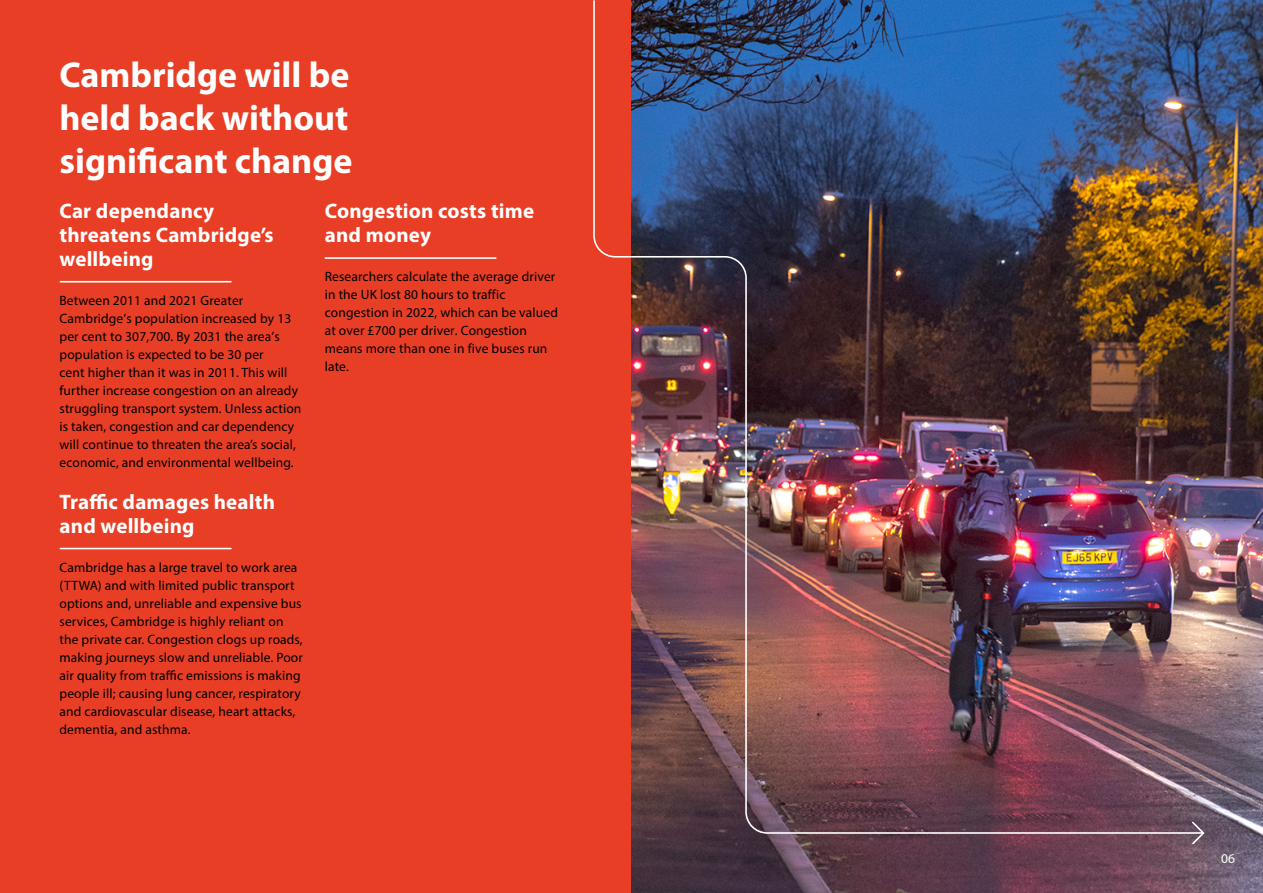
<style>
.page{position:relative;width:1263px;height:893px;background:#fff}
.page>*{position:absolute;margin:0;border:0;box-sizing:border-box;transform-origin:0 0}
.t1{font:700 36px/43.2px "Myriad Pro";color:#fff;text-align:justify}
.t2{font:700 21px/24px "Myriad Pro";letter-spacing:.01em;color:#fff}
.t3{font:13.5px/18px "Myriad Pro";letter-spacing:.01em;color:#000}
.t4{font:13.5px "Myriad Pro";color:#fff}
</style>
<div class="page">
<div style="left:0;top:0;width:631px;height:893px;background:#e73e25"></div>
<hr style="left:60px;top:281px;width:171px;height:1px;background:#fff">
<img style="left:631px;top:0;width:632px;height:893px">
<hr style="left:60px;top:548px;width:171px;height:1px;background:#fff">
<hr style="left:325px;top:257px;width:171px;height:2px;background:#fff">
<img style="left:593px;top:0;width:611px;height:835px">
<svg style="left:1190px;top:820px;width:16px;height:26px"></svg>
<h1 class="t1" style="left:60px;top:52px;width:294px">Cambridge will be held back without significant change</h1>
<h2 class="t2" style="left:60px;top:198px;width:216px">Car dependancy threatens Cambridge’s wellbeing</h2>
<p class="t3" style="left:60px;top:292px;width:243px">Between 2011 and 2021 Greater Cambridge’s population increased by 13 per cent to 307,700. By 2031 the area’s population is expected to be 30 per<br>cent higher than it was in 2011. This will further increase congestion on an already struggling transport system. Unless action is taken, congestion and car dependency will continue to threaten the area’s social, economic, and environmental wellbeing.</p>
<h2 class="t2" style="left:60px;top:489px;width:217px">Traffic damages health and wellbeing</h2>
<p class="t3" style="left:60px;top:558px;width:245px">Cambridge has a large travel to work area (TTWA) and with limited public transport options and, unreliable and expensive bus services, Cambridge is highly reliant on the private car. Congestion clogs up roads, making journeys slow and unreliable. Poor air quality from traffic emissions is making people ill; causing lung cancer, respiratory and cardiovascular disease, heart attacks, dementia, and asthma.</p>
<h2 class="t2" style="left:325px;top:198px;width:211px">Congestion costs time and money</h2>
<p class="t3" style="left:325px;top:267px;width:235px">Researchers calculate the average driver in the UK lost 80 hours to traffic congestion in 2022, which can be valued at over £700 per driver. Congestion means more than one in five buses run late.</p>
<p class="t4" style="left:1221px;top:850px;width:15px">06</p>
</div>
